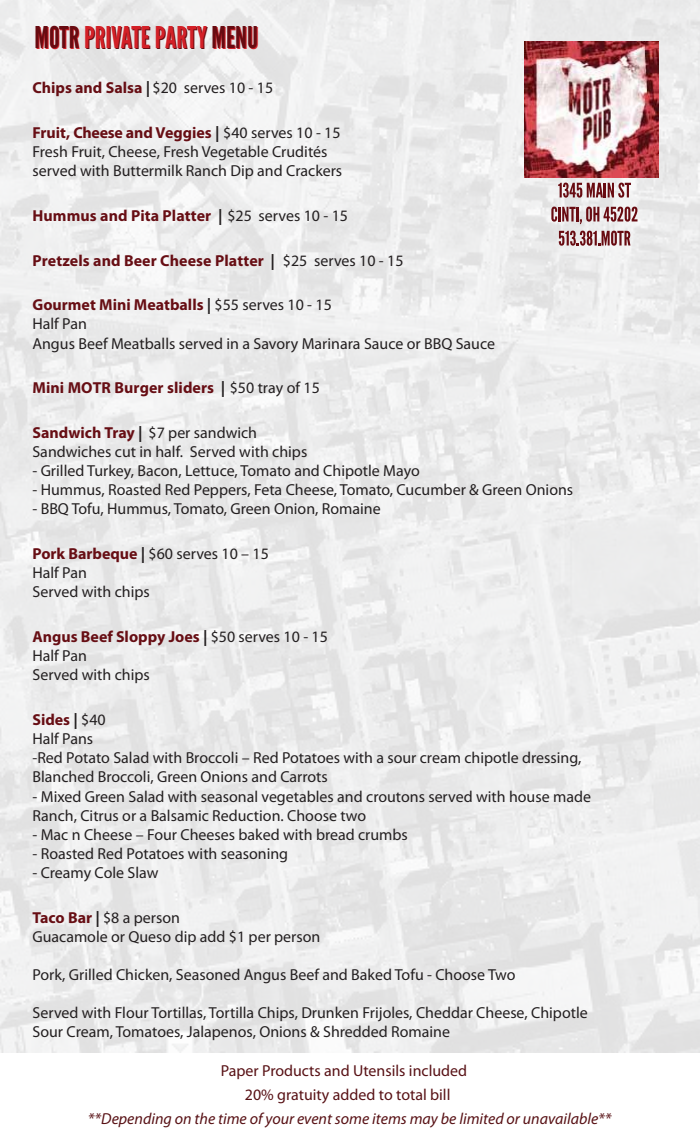
<style>
.page{position:relative;width:700px;height:1139px;background:#fff}
.page>*{position:absolute;margin:0;border:0;box-sizing:border-box;transform-origin:0 0}
.t1{font:29.9px "League Gothic";color:#680b11}
.t2{font:15.9px/19.1px "Myriad Pro";color:#231f20}
.t3{font:700 15.9px "Myriad Pro";letter-spacing:.005em;color:#670e14}
.t4{font:italic 15.9px "Myriad Pro";color:#581115}
.t5{font:15.9px/24px "Myriad Pro";color:#581115;text-align:center}
.s1{font-weight:700;color:#670e14}
.s2{font-weight:700}
.s3{color:#231f20}
.s4{font-weight:400;color:#231f20}
</style>
<div class="page">
<img style="left:0;top:0;width:699px;height:1052px">
<img style="left:524px;top:41px;width:134px;height:136px">
<svg style="left:558px;top:182px;width:72px;height:15px"></svg>
<svg style="left:551px;top:206px;width:86px;height:18px"></svg>
<svg style="left:558px;top:230px;width:72px;height:15px"></svg>
<h1 class="t1" style="left:34px;top:21px;width:225px">MOTR PRIVATE PARTY MENU</h1>
<p class="t2" style="left:32px;top:78px;width:242px"><span class="s1">Chips and Salsa</span> <span class="s2">|</span> $20 serves 10 - 15</p>
<p class="t2" style="left:32px;top:123px;width:311px"><span class="s1">Fruit, Cheese and Veggies</span> <span class="s2">|</span> $40 serves 10 - 15<br>Fresh Fruit, Cheese, Fresh Vegetable Crudités served with Buttermilk Ranch Dip and Crackers</p>
<p class="t3" style="left:32px;top:205px;width:317px">Hummus and Pita Platter <span class="s3">|</span> <span class="s4">$25 serves 10 - 15</span></p>
<p class="t3" style="left:32px;top:250px;width:372px">Pretzels and Beer Cheese Platter <span class="s3">|</span> <span class="s4">$25 serves 10 - 15</span></p>
<p class="t2" style="left:32px;top:295px;width:464px"><span class="s1">Gourmet Mini Meatballs</span> <span class="s2">|</span> $55 serves 10 - 15<br>Half Pan<br>Angus Beef Meatballs served in a Savory Marinara Sauce or BBQ Sauce</p>
<p class="t3" style="left:32px;top:377px;width:289px">Mini MOTR Burger sliders <span class="s3">|</span> <span class="s4">$50 tray of 15</span></p>
<p class="t2" style="left:32px;top:423px;width:276px"><span class="s1">Sandwich Tray</span> <span class="s2">|</span> $7 per sandwich<br>Sandwiches cut in half. Served with chips</p>
<p class="t2" style="left:32px;top:461px;width:389px">- Grilled Turkey, Bacon, Lettuce, Tomato and Chipotle Mayo</p>
<p class="t2" style="left:32px;top:480px;width:542px">- Hummus, Roasted Red Peppers, Feta Cheese, Tomato, Cucumber &amp; Green Onions</p>
<p class="t2" style="left:32px;top:499px;width:350px">- BBQ Tofu, Hummus, Tomato, Green Onion, Romaine</p>
<p class="t2" style="left:32px;top:544px;width:238px"><span class="s1">Pork Barbeque</span> <span class="s2">|</span> $60 serves 10 – 15<br>Half Pan<br>Served with chips</p>
<p class="t2" style="left:32px;top:627px;width:297px"><span class="s1">Angus Beef Sloppy Joes</span> <span class="s2">|</span> $50 serves 10 - 15<br>Half Pan<br>Served with chips</p>
<p class="t2" style="left:32px;top:709px;width:550px"><span class="s1">Sides</span> <span class="s2">|</span> $40<br>Half Pans<br>-Red Potato Salad with Broccoli – Red Potatoes with a sour cream chipotle dressing, Blanched Broccoli, Green Onions and Carrots</p>
<p class="t2" style="left:32px;top:786px;width:560px">- Mixed Green Salad with seasonal vegetables and croutons served with house made<br>Ranch, Citrus or a Balsamic Reduction. Choose two</p>
<p class="t2" style="left:32px;top:824px;width:377px">- Mac n Cheese – Four Cheeses baked with bread crumbs</p>
<p class="t2" style="left:32px;top:843px;width:257px">- Roasted Red Potatoes with seasoning</p>
<p class="t2" style="left:32px;top:862px;width:127px">- Creamy Cole Slaw</p>
<p class="t2" style="left:32px;top:907px;width:289px"><span class="s1">Taco Bar</span> <span class="s2">|</span> $8 a person<br>Guacamole or Queso dip add $1 per person</p>
<p class="t2" style="left:32px;top:964px;width:484px">Pork, Grilled Chicken, Seasoned Angus Beef and Baked Tofu - Choose Two</p>
<p class="t2" style="left:32px;top:1002px;width:556px">Served with Flour Tortillas, Tortilla Chips, Drunken Frijoles, Cheddar Cheese, Chipotle<br>Sour Cream, Tomatoes, Jalapenos, Onions &amp; Shredded Romaine</p>
<p class="t5" style="left:221px;top:1057px;width:248px">Paper Products and Utensils included<br>20% gratuity added to total bill</p>
<p class="t4" style="left:88px;top:1108px;width:525px">**Depending on the time of your event some items may be limited or unavailable**</p>
</div>
